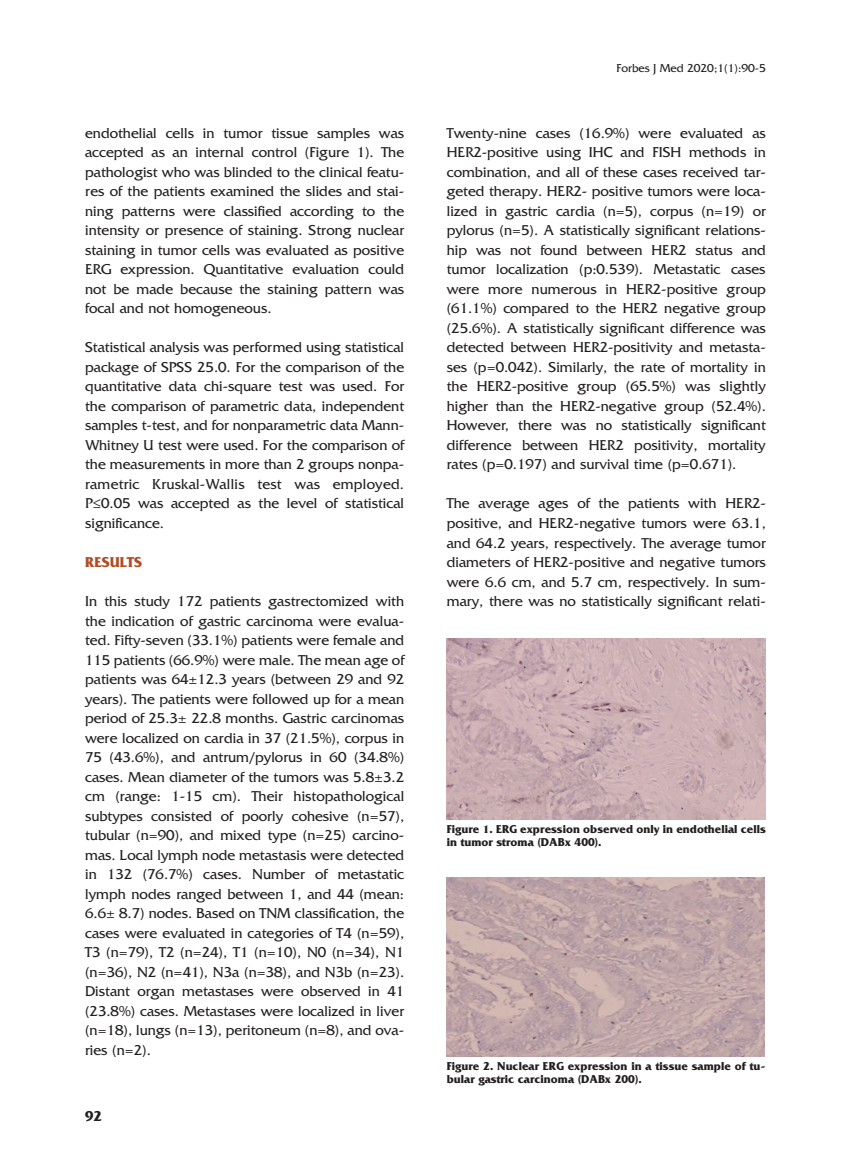
<style>
.page{position:relative;width:851px;height:1170px;background:#fff}
.page>*{position:absolute;margin:0;border:0;box-sizing:border-box;transform-origin:0 0}
.t1{font:15px/19.5px "Friz Quadrata Std";color:#231f20;text-align:justify}
.t2{font:700 15px "Friz Quadrata Std";color:#b14c25}
.t3{font:700 15px "Friz Quadrata Std";color:#231f20}
.t4{font:700 12px/13.5px "Friz Quadrata Std";color:#231f20}
.t5{font:12px "Friz Quadrata Std";color:#231f20}
</style>
<div class="page">
<img style="left:446px;top:639px;width:319px;height:180px">
<img style="left:446px;top:877px;width:318px;height:179px">
<p class="t1" style="left:85px;top:123px;width:320px">endothelial cells in tumor tissue samples was accepted as an internal control (Figure 1). The pathologist who was blinded to the clinical featu&shy;res of the patients examined the slides and stai&shy;ning patterns were classified according to the intensity or presence of staining. Strong nuclear staining in tumor cells was evaluated as positive ERG expression. Quantitative evaluation could not be made because the staining pattern was focal and not homogeneous.</p>
<p class="t1" style="left:85px;top:338px;width:320px">Statistical analysis was performed using statistical package of SPSS 25.0. For the comparison of the quantitative data chi-square test was used. For the comparison of parametric data, independent samples t-test, and for nonparametric data Mann-Whitney U test were used. For the comparison of the measurements in more than 2 groups nonpa&shy;rametric Kruskal-Wallis test was employed.<br>P≤0.05 was accepted as the level of statistical significance.</p>
<p class="t2" style="left:85px;top:553px;width:58px">RESULTS</p>
<p class="t1" style="left:85px;top:591px;width:320px">In this study 172 patients gastrectomized with the indication of gastric carcinoma were evalua&shy;ted. Fifty-seven (33.1%) patients were female and 115 patients (66.9%) were male. The mean age of patients was 64±12.3 years (between 29 and 92 years). The patients were followed up for a mean period of 25.3± 22.8 months. Gastric carcinomas were localized on cardia in 37 (21.5%), corpus in 75 (43.6%), and antrum/pylorus in 60 (34.8%) cases. Mean diameter of the tumors was 5.8±3.2 cm (range: 1-15 cm). Their histopathological subtypes consisted of poorly cohesive (n=57), tubular (n=90), and mixed type (n=25) carcino&shy;mas. Local lymph node metastasis were detected in 132 (76.7%) cases. Number of metastatic lymph nodes ranged between 1, and 44 (mean:<br>6.6± 8.7) nodes. Based on TNM classification, the cases were evaluated in categories of T4 (n=59), T3 (n=79), T2 (n=24), T1 (n=10), N0 (n=34), N1 (n=36), N2 (n=41), N3a (n=38), and N3b (n=23).<br>Distant organ metastases were observed in 41 (23.8%) cases. Metastases were localized in liver (n=18), lungs (n=13), peritoneum (n=8), and ova&shy;ries (n=2).</p>
<p class="t3" style="left:85px;top:1107px;width:18px">92</p>
<p class="t5" style="left:616px;top:61px;width:151px">Forbes J Med 2020;1(1):90-5</p>
<p class="t1" style="left:446px;top:123px;width:320px">Twenty-nine cases (16.9%) were evaluated as HER2-positive using IHC and FISH methods in combination, and all of these cases received tar&shy;geted therapy. HER2- positive tumors were loca&shy;lized in gastric cardia (n=5), corpus (n=19) or pylorus (n=5). A statistically significant relations&shy;hip was not found between HER2 status and tumor localization (p:0.539). Metastatic cases were more numerous in HER2-positive group (61.1%) compared to the HER2 negative group (25.6%). A statistically significant difference was detected between HER2-positivity and metasta&shy;ses (p=0.042). Similarly, the rate of mortality in the HER2-positive group (65.5%) was slightly higher than the HER2-negative group (52.4%).<br>However, there was no statistically significant difference between HER2 positivity, mortality rates (p=0.197) and survival time (p=0.671).</p>
<p class="t1" style="left:446px;top:494px;width:320px">The average ages of the patients with HER2- positive, and HER2-negative tumors were 63.1, and 64.2 years, respectively. The average tumor diameters of HER2-positive and negative tumors were 6.6 cm, and 5.7 cm, respectively. In sum&shy;mary, there was no statistically significant relati-</p>
<p class="t4" style="left:446px;top:822px;width:320px">Figure 1. ERG expression observed only in endothelial cells in tumor stroma (DABx 400).</p>
<p class="t4" style="left:446px;top:1059px;width:320px">Figure 2. Nuclear ERG expression in a tissue sample of tu&shy;bular gastric carcinoma (DABx 200).</p>
</div>
